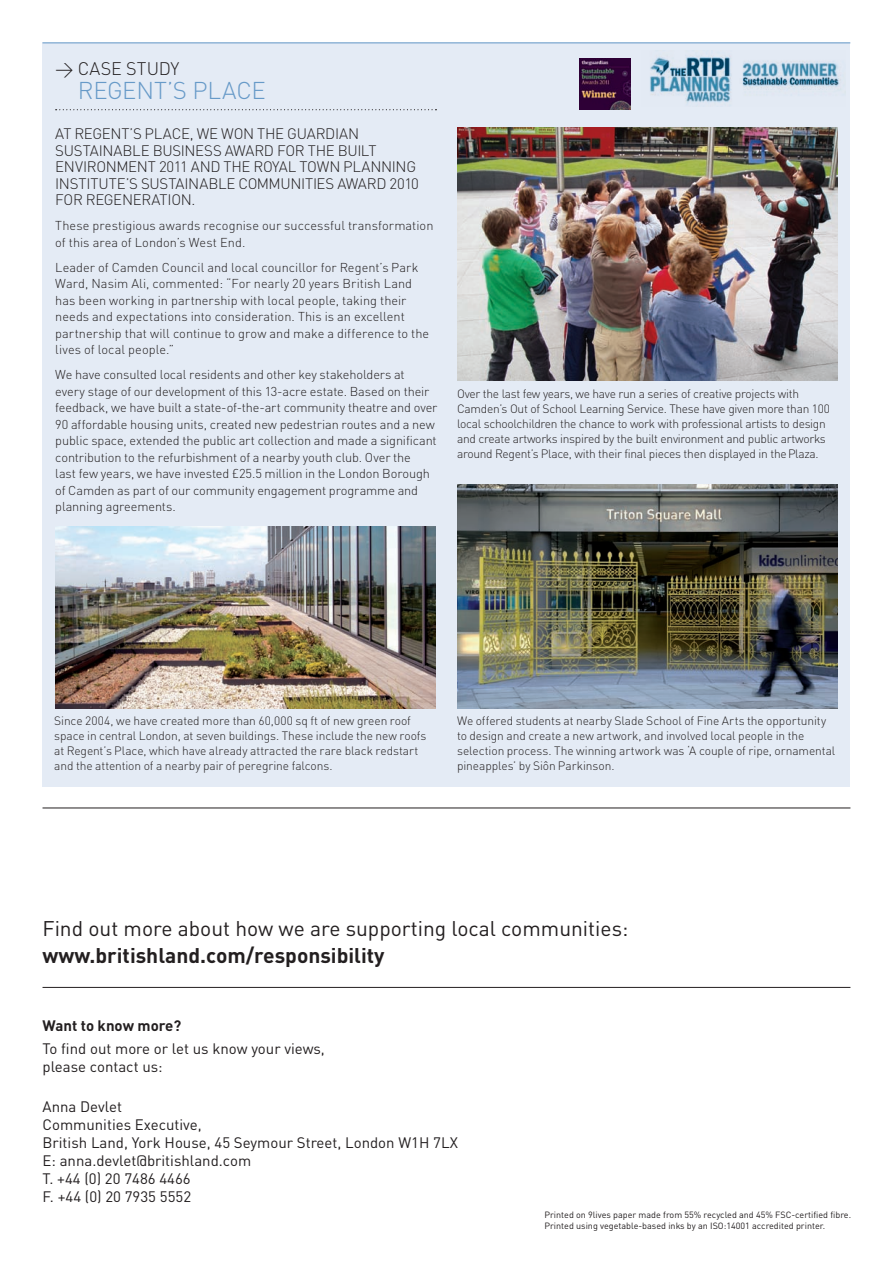
<style>
.page{position:relative;width:893px;height:1263px;background:#fff}
.page>*{position:absolute;margin:0;border:0;box-sizing:border-box;transform-origin:0 0}
.t1{font:300 24px "DIN Pro";letter-spacing:-.01em;color:#679ac8}
.t2{font:21px "DIN Pro";color:#231f20}
.t3{font:700 21px "DIN Pro";color:#231f20}
.t4{font:300 18px "DIN Pro";color:#231f20}
.t5{font:15px/18px "DIN Pro";color:#231f20}
.t6{font:300 15px/16.5px "DIN Pro";letter-spacing:-.02em;color:#231f20}
.t7{font:700 15px "DIN Pro";color:#231f20}
.t8{font:300 12.75px/16.5px "DIN Pro";color:#231f20}
.t9{font:300 12px/15px "DIN Pro";letter-spacing:-.01em;color:#231f20}
.t10{font:9px/10.8px "DIN Pro";color:#231f20}
</style>
<div class="page">
<div style="left:43px;top:43px;width:807px;height:744px;background:#e4ebf5"></div>
<hr style="left:43px;top:987px;width:807px;height:1px;background:#231f20">
<hr style="left:43px;top:807px;width:807px;height:1px;background:#231f20">
<img style="left:55px;top:527px;width:381px;height:181px">
<svg style="left:56px;top:109px;width:380px;height:1px"></svg>
<img style="left:457px;top:485px;width:381px;height:223px">
<img style="left:650px;top:55px;width:191px;height:49px">
<img style="left:457px;top:128px;width:381px;height:252px">
<img style="left:579px;top:58px;width:51px;height:51px">
<hr style="left:43px;top:43px;width:807px;height:1px;background:#679ac8">
<h3 class="t4" style="left:55px;top:55px;width:126px">→ CASE STUDY</h3>
<h1 class="t1" style="left:78px;top:72px;width:189px">REGENT’S PLACE</h1>
<p class="t6" style="left:55px;top:124px;width:365px">AT REGENT’S PLACE, WE WON THE GUARDIAN SUSTAINABLE BUSINESS AWARD FOR THE BUILT ENVIRONMENT 2011 AND THE ROYAL TOWN PLANNING INSTITUTE’S SUSTAINABLE COMMUNITIES AWARD 2010<br>FOR REGENERATION.</p>
<p class="t8" style="left:55px;top:216px;width:380px">These prestigious awards recognise our successful transformation of this area of London’s West End.</p>
<p class="t8" style="left:55px;top:258px;width:375px">Leader of Camden Council and local councillor for Regent’s Park Ward, Nasim Ali, commented: “For nearly 20 years British Land has been working in partnership with local people, taking their needs and expectations into consideration. This is an excellent partnership that will continue to grow and make a difference to the lives of local people.”</p>
<p class="t8" style="left:55px;top:365px;width:384px">We have consulted local residents and other key stakeholders at every stage of our development of this 13-acre estate. Based on their feedback, we have built a state-of-the-art community theatre and over 90 affordable housing units, created new pedestrian routes and a new public space, extended the public art collection and made a significant contribution to the refurbishment of a nearby youth club. Over the<br>last few years, we have invested £25.5 million in the London Borough of Camden as part of our community engagement programme and planning agreements.</p>
<p class="t9" style="left:457px;top:385px;width:374px">Over the last few years, we have run a series of creative projects with Camden’s Out of School Learning Service. These have given more than 100 local schoolchildren the chance to work with professional artists to design and create artworks inspired by the built environment and public artworks around Regent’s Place, with their final pieces then displayed in the Plaza.</p>
<p class="t9" style="left:54px;top:712px;width:374px">Since 2004, we have created more than 60,000 sq ft of new green roof space in central London, at seven buildings. These include the new roofs at Regent’s Place, which have already attracted the rare black redstart and the attention of a nearby pair of peregrine falcons.</p>
<p class="t9" style="left:457px;top:712px;width:380px">We offered students at nearby Slade School of Fine Arts the opportunity to design and create a new artwork, and involved local people in the selection process. The winning artwork was ‘A couple of ripe, ornamental pineapples’ by Siôn Parkinson.</p>
<h2 class="t2" style="left:43px;top:912px;width:587px">Find out more about how we are supporting local communities:</h2>
<h2 class="t3" style="left:43px;top:938px;width:344px">www.britishland.com/responsibility</h2>
<p class="t7" style="left:43px;top:1013px;width:140px">Want to know more?</p>
<p class="t5" style="left:43px;top:1038px;width:284px">To find out more or let us know your views, please contact us:</p>
<p class="t5" style="left:43px;top:1096px;width:417px">Anna Devlet<br>Communities Executive,<br>British Land, York House, 45 Seymour Street, London W1H 7LX<br>E: anna.devlet@britishland.com<br>T. +44 (0) 20 7486 4466<br>F. +44 (0) 20 7935 5552</p>
<p class="t10" style="left:544px;top:1208px;width:308px">Printed on 9lives paper made from 55% recycled and 45% FSC-certified fibre.<br>Printed using vegetable-based inks by an ISO:14001 accredited printer.</p>
</div>
